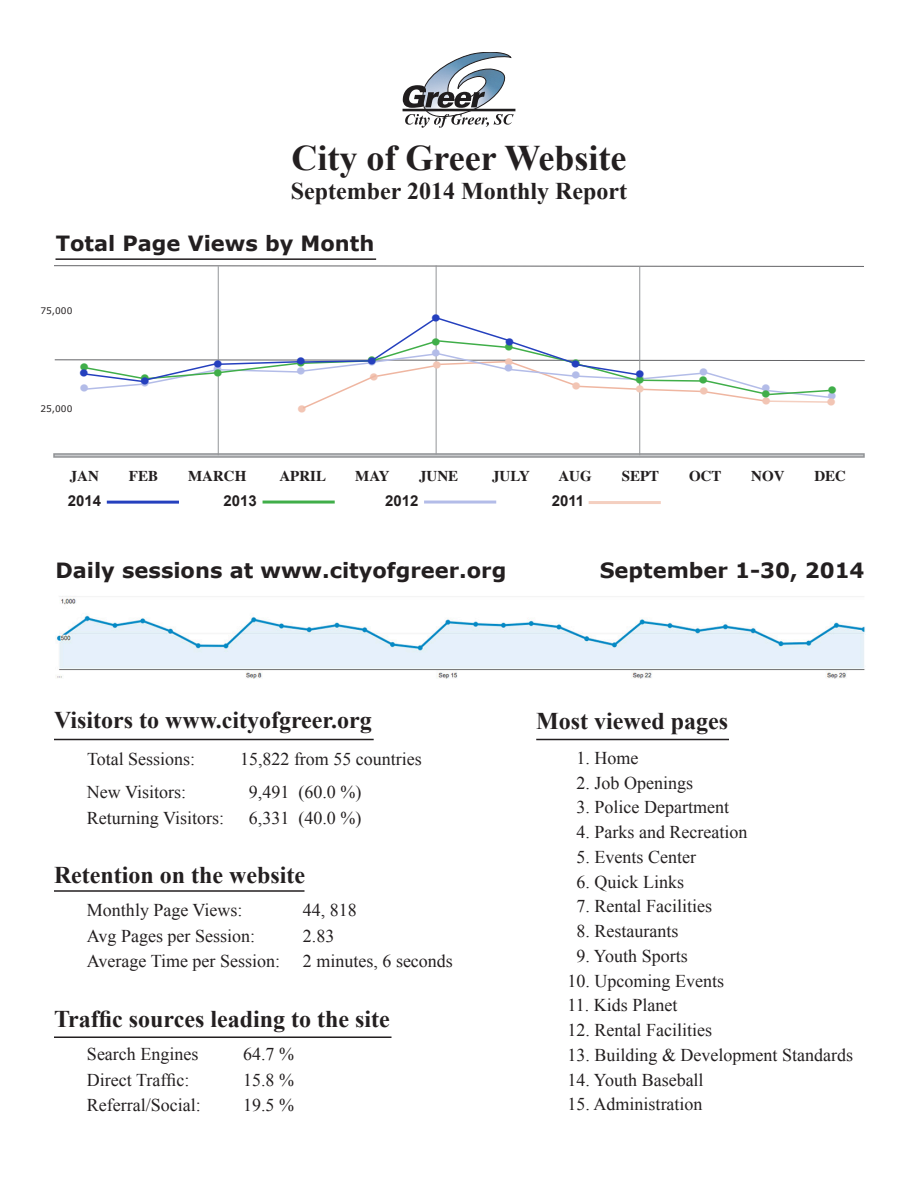
<style>
.page{position:relative;width:918px;height:1188px;background:#fff}
.page>*{position:absolute;margin:0;border:0;box-sizing:border-box;transform-origin:0 0}
.t1{font:700 36px "Times New Roman";color:#231f20}
.t2{font:700 27px "Times New Roman";color:#40ae49}
.t3{font:700 27px "Times New Roman";color:#2540be}
.t4{font:700 27px "Times New Roman";color:#b3bce8}
.t5{font:700 27px "Times New Roman";color:#f2c5b4}
.t6{font:700 27px "Times New Roman";color:#f3c8b6}
.t7{font:700 27px "Times New Roman";color:#b5bee9}
.t8{font:700 24px "Times New Roman";color:#231f20}
.t9{font:700 21px "Verdana";color:#231f20}
.t10{font:18px "Times New Roman";color:#231f20}
.t11{font:700 15px "Times";color:#231f20}
.t12{font:700 15px "Arial";color:#231f20}
.t13{font:9px "Verdana";color:#231f20}
</style>
<div class="page">
<hr style="left:403px;top:109px;width:112px;height:2px;background:#201d1e">
<svg style="left:403px;top:52px;width:111px;height:76px"></svg>
<svg style="left:53px;top:453px;width:812px;height:5px;background:#acadb0"></svg>
<svg style="left:54px;top:265px;width:810px;height:2px;background:#b0b0b1"></svg>
<hr style="left:218px;top:266px;width:1px;height:189px;background:#939598">
<hr style="left:436px;top:266px;width:1px;height:188px;background:#939598">
<hr style="left:639px;top:266px;width:1px;height:189px;background:#939598">
<hr style="left:536px;top:739px;width:193px;height:1px;background:#231f20">
<hr style="left:54px;top:739px;width:320px;height:1px;background:#231f20">
<hr style="left:54px;top:890px;width:250px;height:2px;background:#231f20">
<hr style="left:54px;top:1036px;width:338px;height:2px;background:#231f20">
<hr style="left:589px;top:501px;width:72px;height:3px;background:#f4cfc0">
<hr style="left:424px;top:501px;width:72px;height:3px;background:#b3bce8">
<hr style="left:56px;top:258px;width:320px;height:2px;background:#231f20">
<hr style="left:263px;top:501px;width:72px;height:3px;background:#40ae49">
<hr style="left:107px;top:501px;width:72px;height:3px;background:#2540be">
<svg style="left:54px;top:316px;width:811px;height:94px"></svg>
<img style="left:56px;top:596px;width:809px;height:83px">
<p class="t1" style="left:292px;top:133px;width:336px">City of Greer Website</p>
<p class="t8" style="left:291px;top:175px;width:338px">September 2014 Monthly Report</p>
<p class="t9" style="left:56px;top:229px;width:320px">Total Page Views by Month</p>
<p class="t13" style="left:40px;top:305px;width:33px">75,000</p>
<p class="t3" style="left:431px;top:299px;width:11px">•</p>
<p class="t13" style="left:40px;top:402px;width:33px">25,000</p>
<p class="t2" style="left:80px;top:348px;width:11px">•</p>
<p class="t3" style="left:79px;top:355px;width:11px">•</p>
<p class="t4" style="left:80px;top:369px;width:11px">•</p>
<p class="t2" style="left:140px;top:359px;width:11px">•</p>
<p class="t3" style="left:140px;top:363px;width:11px">•</p>
<p class="t3" style="left:213px;top:345px;width:11px">•</p>
<p class="t3" style="left:296px;top:343px;width:11px">•</p>
<p class="t3" style="left:367px;top:342px;width:11px">•</p>
<p class="t4" style="left:213px;top:351px;width:11px">•</p>
<p class="t7" style="left:296px;top:352px;width:11px">•</p>
<p class="t5" style="left:297px;top:390px;width:11px">•</p>
<p class="t2" style="left:213px;top:354px;width:11px">•</p>
<p class="t5" style="left:369px;top:358px;width:11px">•</p>
<p class="t2" style="left:431px;top:323px;width:11px">•</p>
<p class="t3" style="left:505px;top:323px;width:11px">•</p>
<p class="t2" style="left:504px;top:328px;width:11px">•</p>
<p class="t4" style="left:431px;top:334px;width:11px">•</p>
<p class="t5" style="left:432px;top:346px;width:11px">•</p>
<p class="t5" style="left:504px;top:343px;width:11px">•</p>
<p class="t4" style="left:504px;top:350px;width:11px">•</p>
<p class="t3" style="left:571px;top:345px;width:11px">•</p>
<p class="t4" style="left:571px;top:357px;width:11px">•</p>
<p class="t4" style="left:699px;top:353px;width:11px">•</p>
<p class="t3" style="left:635px;top:355px;width:11px">•</p>
<p class="t2" style="left:635px;top:362px;width:11px">•</p>
<p class="t2" style="left:699px;top:361px;width:11px">•</p>
<p class="t5" style="left:572px;top:367px;width:11px">•</p>
<p class="t6" style="left:635px;top:370px;width:11px">•</p>
<p class="t5" style="left:699px;top:372px;width:11px">•</p>
<p class="t4" style="left:761px;top:370px;width:11px">•</p>
<p class="t2" style="left:827px;top:371px;width:11px">•</p>
<p class="t2" style="left:761px;top:375px;width:11px">•</p>
<p class="t4" style="left:827px;top:377px;width:11px">•</p>
<p class="t5" style="left:761px;top:382px;width:11px">•</p>
<p class="t5" style="left:826px;top:384px;width:11px">•</p>
<p class="t11" style="left:70px;top:461px;width:31px">JAN</p>
<p class="t11" style="left:129px;top:461px;width:31px">FEB</p>
<p class="t11" style="left:188px;top:461px;width:60px">MARCH</p>
<p class="t11" style="left:279px;top:461px;width:48px">APRIL</p>
<p class="t11" style="left:355px;top:461px;width:36px">MAY</p>
<p class="t11" style="left:419px;top:461px;width:41px">JUNE</p>
<p class="t11" style="left:492px;top:461px;width:39px">JULY</p>
<p class="t11" style="left:558px;top:461px;width:35px">AUG</p>
<p class="t11" style="left:622px;top:461px;width:39px">SEPT</p>
<p class="t11" style="left:689px;top:461px;width:34px">OCT</p>
<p class="t11" style="left:751px;top:461px;width:35px">NOV</p>
<p class="t11" style="left:814px;top:461px;width:33px">DEC</p>
<p class="t12" style="left:68px;top:491px;width:35px">2014</p>
<p class="t12" style="left:224px;top:491px;width:35px">2013</p>
<p class="t12" style="left:385px;top:491px;width:35px">2012</p>
<p class="t12" style="left:552px;top:491px;width:34px">2011</p>
<p class="t9" style="left:56px;top:555px;width:452px">Daily sessions at www.cityofgreer.org</p>
<p class="t9" style="left:600px;top:555px;width:266px">September 1-30, 2014</p>
<p class="t8" style="left:54px;top:703px;width:319px">Visitors to www.cityofgreer.org</p>
<p class="t10" style="left:87px;top:746px;width:110px">Total Sessions:</p>
<p class="t10" style="left:240px;top:746px;width:183px">15,822 from 55 countries</p>
<p class="t10" style="left:87px;top:780px;width:101px">New Visitors:</p>
<p class="t10" style="left:249px;top:780px;width:114px">9,491 (60.0 %)</p>
<p class="t10" style="left:87px;top:806px;width:139px">Returning Visitors:</p>
<p class="t10" style="left:249px;top:806px;width:114px">6,331 (40.0 %)</p>
<p class="t8" style="left:54px;top:858px;width:253px">Retention on the website</p>
<p class="t10" style="left:87px;top:898px;width:157px">Monthly Page Views:</p>
<p class="t10" style="left:303px;top:898px;width:55px">44, 818</p>
<p class="t10" style="left:87px;top:923px;width:170px">Avg Pages per Session:</p>
<p class="t10" style="left:303px;top:923px;width:33px">2.83</p>
<p class="t10" style="left:87px;top:949px;width:195px">Average Time per Session:</p>
<p class="t10" style="left:303px;top:949px;width:151px">2 minutes, 6 seconds</p>
<p class="t8" style="left:54px;top:1003px;width:337px">Traffic sources leading to the site</p>
<p class="t10" style="left:87px;top:1042px;width:113px">Search Engines</p>
<p class="t10" style="left:243px;top:1042px;width:52px">64.7 %</p>
<p class="t10" style="left:87px;top:1068px;width:104px">Direct Traffic:</p>
<p class="t10" style="left:243px;top:1068px;width:52px">15.8 %</p>
<p class="t10" style="left:87px;top:1093px;width:115px">Referral/Social:</p>
<p class="t10" style="left:243px;top:1093px;width:52px">19.5 %</p>
<p class="t8" style="left:536px;top:704px;width:193px">Most viewed pages</p>
<p class="t10" style="left:577px;top:746px;width:63px">1. Home</p>
<p class="t10" style="left:577px;top:771px;width:118px">2. Job Openings</p>
<p class="t10" style="left:577px;top:795px;width:154px">3. Police Department</p>
<p class="t10" style="left:577px;top:820px;width:172px">4. Parks and Recreation</p>
<p class="t10" style="left:577px;top:845px;width:121px">5. Events Center</p>
<p class="t10" style="left:577px;top:870px;width:109px">6. Quick Links</p>
<p class="t10" style="left:577px;top:894px;width:137px">7. Rental Facilities</p>
<p class="t10" style="left:577px;top:919px;width:103px">8. Restaurants</p>
<p class="t10" style="left:577px;top:944px;width:113px">9. Youth Sports</p>
<p class="t10" style="left:568px;top:969px;width:158px">10. Upcoming Events</p>
<p class="t10" style="left:568px;top:993px;width:111px">11. Kids Planet</p>
<p class="t10" style="left:568px;top:1018px;width:146px">12. Rental Facilities</p>
<p class="t10" style="left:568px;top:1043px;width:287px">13. Building &amp; Development Standards</p>
<p class="t10" style="left:568px;top:1068px;width:138px">14. Youth Baseball</p>
<p class="t10" style="left:568px;top:1092px;width:137px">15. Administration</p>
</div>
